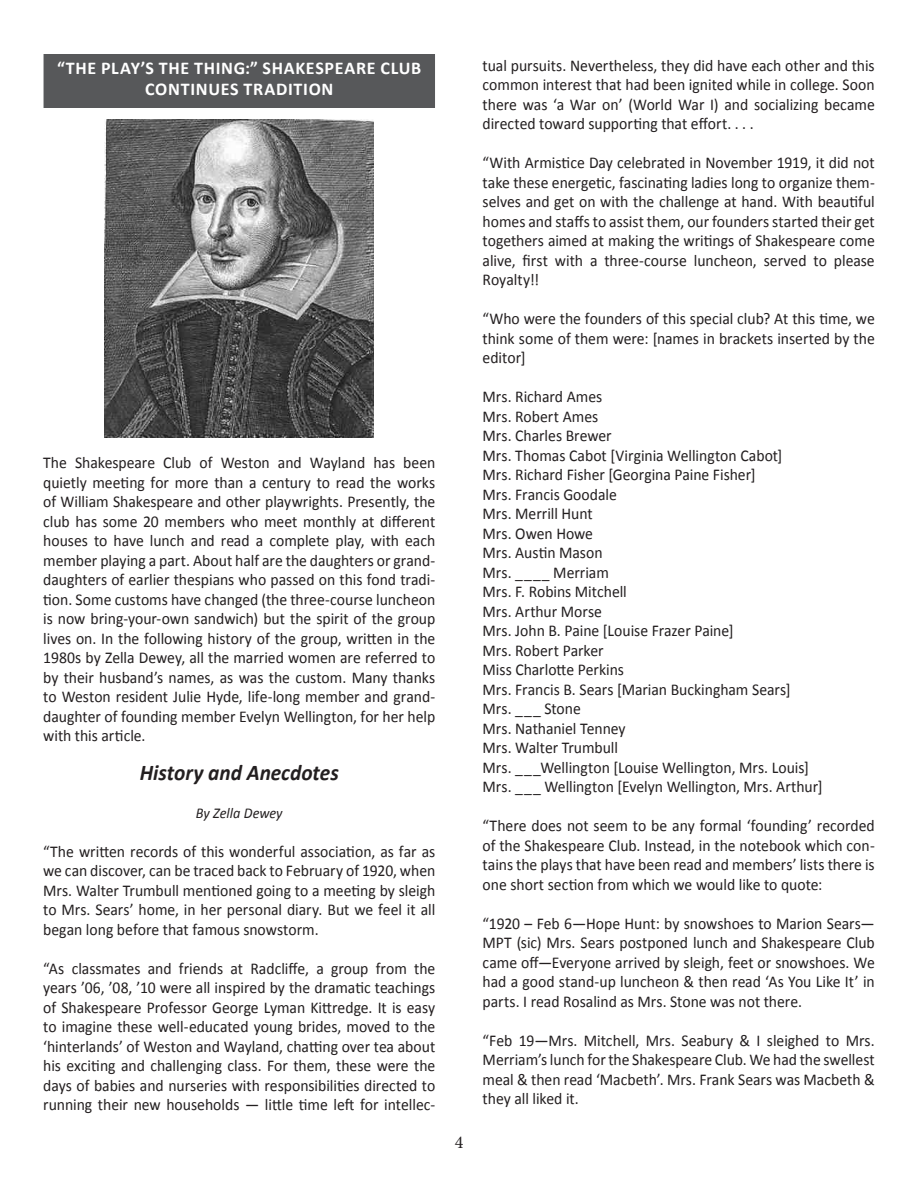
<style>
.page{position:relative;width:918px;height:1188px;background:#fff}
.page>*{position:absolute;margin:0;border:0;box-sizing:border-box;transform-origin:0 0}
.subhead1{font:italic 700 22.5px "Calibri";color:#231f20;scale:.95 1}
.head1-2_lines-in_box{font:700 18px/21px "Calibri";letter-spacing:.04em;color:#fff;text-align:center}
.t1{font:18px "Minion Pro";color:#231f20}
.text{font:16.5px/19.5px "Calibri";color:#231f20;text-align:justify;scale:.95 1}
.Text_before_quote{font:16.5px "Calibri";letter-spacing:-.005em;color:#231f20;scale:.95 1}
.t2{font:italic 15px "Calibri";letter-spacing:-.005em;color:#231f20;scale:.95 1}
</style>
<div class="page">
<div style="left:44px;top:54px;width:391px;height:54px;background:#57585a"></div>
<img style="left:105px;top:120px;width:269px;height:318px">
<p class="head1-2_lines-in_box" style="left:57px;top:58px;width:365px">“THE PLAY’S THE THING:” SHAKESPEARE CLUB<br>CONTINUES TRADITION</p>
<p class="text" style="left:43px;top:453px;width:414px">The Shakespeare Club of Weston and Wayland has been quietly meeting for more than a century to read the works of William Shakespeare and other playwrights. Presently, the club has some 20 members who meet monthly at different houses to have lunch and read a complete play, with each member playing a part. About half are the daughters or grand&shy;daughters of earlier thespians who passed on this fond tradi&shy;tion. Some customs have changed (the three-course luncheon is now bring-your-own sandwich) but the spirit of the group lives on. In the following history of the group, written in the 1980s by Zella Dewey, all the married women are referred to by their husband’s names, as was the custom. Many thanks to Weston resident Julie Hyde, life-long member and grand&shy;daughter of founding member Evelyn Wellington, for her help with this article.</p>
<p class="subhead1" style="left:140px;top:758px;width:211px">History and Anecdotes</p>
<p class="t2" style="left:196px;top:802px;width:93px">By Zella Dewey</p>
<p class="text" style="left:43px;top:841px;width:414px">“The written records of this wonderful association, as far as we can discover, can be traced back to February of 1920, when Mrs. Walter Trumbull mentioned going to a meeting by sleigh to Mrs. Sears’ home, in her personal diary. But we feel it all began long before that famous snowstorm.</p>
<p class="text" style="left:43px;top:958px;width:414px">“As classmates and friends at Radcliffe, a group from the years ’06, ’08, ’10 were all inspired by the dramatic teachings of Shakespeare Professor George Lyman Kittredge. It is easy to imagine these well-educated young brides, moved to the ‘hinterlands’ of Weston and Wayland, chatting over tea about his exciting and challenging class. For them, these were the days of babies and nurseries with responsibilities directed to running their new households — little time left for intellec-</p>
<p class="t1" style="left:455px;top:1130px;width:10px">4</p>
<p class="text" style="left:483px;top:56px;width:414px">tual pursuits. Nevertheless, they did have each other and this common interest that had been ignited while in college. Soon there was ‘a War on’ (World War I) and socializing became directed toward supporting that effort. . . .</p>
<p class="text" style="left:483px;top:153px;width:414px">“With Armistice Day celebrated in November 1919, it did not take these energetic, fascinating ladies long to organize them&shy;selves and get on with the challenge at hand. With beautiful homes and staffs to assist them, our founders started their get togethers aimed at making the writings of Shakespeare come alive, first with a three-course luncheon, served to please Royalty!!</p>
<p class="text" style="left:483px;top:309px;width:414px">“Who were the founders of this special club? At this time, we think some of them were: [names in brackets inserted by the editor]</p>
<p class="Text_before_quote" style="left:483px;top:386px;width:127px">Mrs. Richard Ames</p>
<p class="Text_before_quote" style="left:483px;top:406px;width:123px">Mrs. Robert Ames</p>
<p class="Text_before_quote" style="left:483px;top:425px;width:137px">Mrs. Charles Brewer</p>
<p class="Text_before_quote" style="left:483px;top:445px;width:317px">Mrs. Thomas Cabot [Virginia Wellington Cabot]</p>
<p class="Text_before_quote" style="left:483px;top:464px;width:289px">Mrs. Richard Fisher [Georgina Paine Fisher]</p>
<p class="Text_before_quote" style="left:483px;top:484px;width:143px">Mrs. Francis Goodale</p>
<p class="Text_before_quote" style="left:483px;top:503px;width:118px">Mrs. Merrill Hunt</p>
<p class="Text_before_quote" style="left:483px;top:523px;width:118px">Mrs. Owen Howe</p>
<p class="Text_before_quote" style="left:483px;top:542px;width:128px">Mrs. Austin Mason</p>
<p class="Text_before_quote" style="left:483px;top:562px;width:134px">Mrs. ____ Merriam</p>
<p class="Text_before_quote" style="left:483px;top:581px;width:153px">Mrs. F. Robins Mitchell</p>
<p class="Text_before_quote" style="left:483px;top:601px;width:127px">Mrs. Arthur Morse</p>
<p class="Text_before_quote" style="left:483px;top:620px;width:266px">Mrs. John B. Paine [Louise Frazer Paine]</p>
<p class="Text_before_quote" style="left:483px;top:640px;width:129px">Mrs. Robert Parker</p>
<p class="Text_before_quote" style="left:483px;top:659px;width:150px">Miss Charlotte Perkins</p>
<p class="Text_before_quote" style="left:483px;top:679px;width:326px">Mrs. Francis B. Sears [Marian Buckingham Sears]</p>
<p class="Text_before_quote" style="left:483px;top:698px;width:105px">Mrs. ___ Stone</p>
<p class="Text_before_quote" style="left:483px;top:718px;width:152px">Mrs. Nathaniel Tenney</p>
<p class="Text_before_quote" style="left:483px;top:737px;width:144px">Mrs. Walter Trumbull</p>
<p class="Text_before_quote" style="left:483px;top:757px;width:345px">Mrs. ___Wellington [Louise Wellington, Mrs. Louis]</p>
<p class="Text_before_quote" style="left:483px;top:776px;width:359px">Mrs. ___ Wellington [Evelyn Wellington, Mrs. Arthur]</p>
<p class="text" style="left:483px;top:816px;width:414px">“There does not seem to be any formal ‘founding’ recorded of the Shakespeare Club. Instead, in the notebook which con&shy;tains the plays that have been read and members’ lists there is one short section from which we would like to quote:</p>
<p class="text" style="left:483px;top:914px;width:414px">“1920 – Feb 6—Hope Hunt: by snowshoes to Marion Sears— MPT (sic) Mrs. Sears postponed lunch and Shakespeare Club came off—Everyone arrived by sleigh, feet or snowshoes. We had a good stand-up luncheon &amp; then read ‘As You Like It’ in parts. I read Rosalind as Mrs. Stone was not there.</p>
<p class="text" style="left:483px;top:1031px;width:414px">“Feb 19—Mrs. Mitchell, Mrs. Seabury &amp; I sleighed to Mrs.<br>Merriam’s lunch for the Shakespeare Club. We had the swellest meal &amp; then read ‘Macbeth’. Mrs. Frank Sears was Macbeth &amp; they all liked it.</p>
</div>
